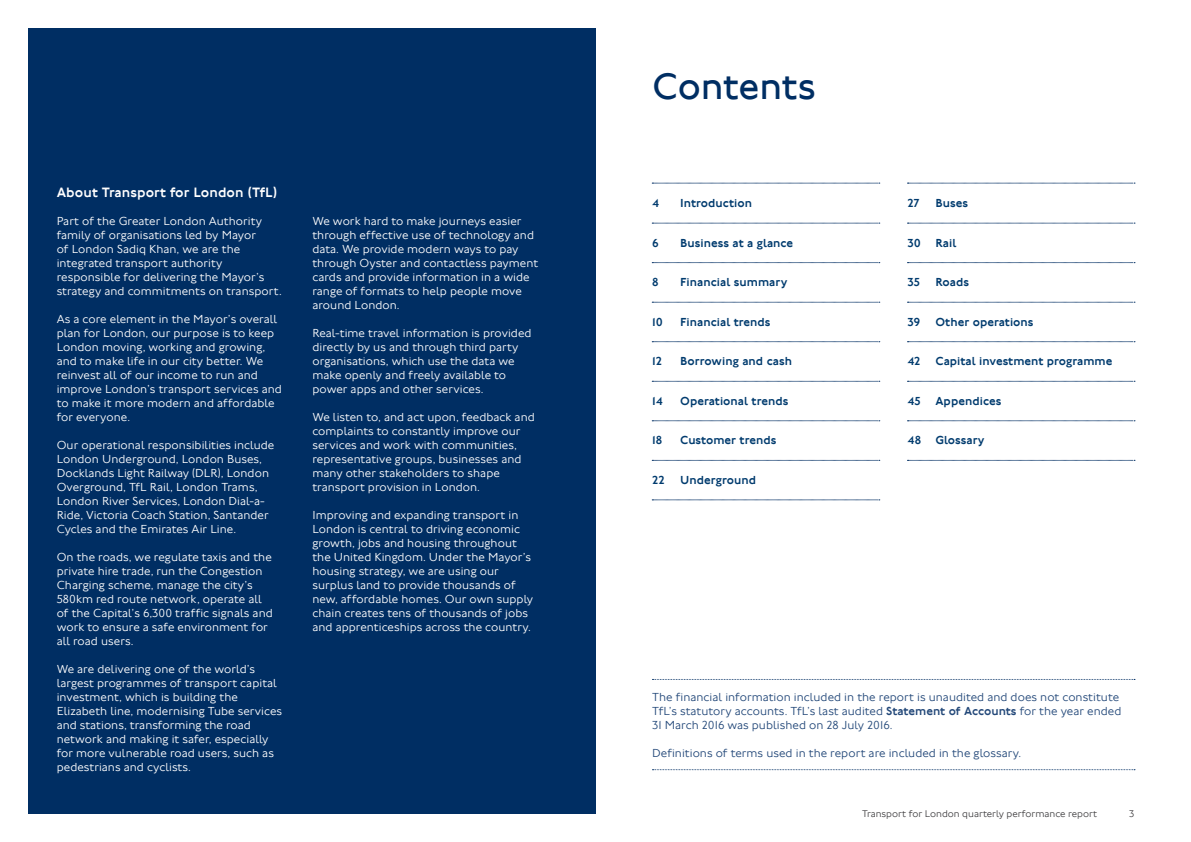
<style>
.page{position:relative;width:1191px;height:842px;background:#fff}
.page>*{position:absolute;margin:0;border:0;box-sizing:border-box;transform-origin:0 0}
.t1{font:38px "Johnston 100";letter-spacing:-.01em;color:#002e63}
.t2{font:500 14px "Johnston 100";letter-spacing:.005em;color:#fff}
.t3{font:300 12px/14px "Johnston 100";letter-spacing:.005em;color:#fff}
.t4{font:300 12px/14px "Johnston 100";letter-spacing:.005em;color:#234879}
.t5{font:500 12px "Johnston 100";letter-spacing:.005em;color:#013b6e}
.t6{font:300 10px "Johnston 100";color:#414042}
.s1{font-weight:500}
</style>
<div class="page">
<div style="left:28px;top:28px;width:567px;height:786px;background:#002e63"></div>
<svg style="left:652px;top:223px;width:227px;height:1px"></svg>
<svg style="left:907px;top:223px;width:228px;height:1px"></svg>
<svg style="left:652px;top:183px;width:227px;height:1px"></svg>
<svg style="left:907px;top:183px;width:228px;height:1px"></svg>
<svg style="left:652px;top:381px;width:227px;height:1px"></svg>
<svg style="left:907px;top:381px;width:228px;height:1px"></svg>
<svg style="left:652px;top:302px;width:227px;height:1px"></svg>
<svg style="left:907px;top:302px;width:228px;height:1px"></svg>
<svg style="left:652px;top:460px;width:227px;height:1px"></svg>
<svg style="left:907px;top:460px;width:228px;height:1px"></svg>
<svg style="left:652px;top:262px;width:227px;height:1px"></svg>
<svg style="left:907px;top:262px;width:228px;height:1px"></svg>
<svg style="left:652px;top:421px;width:227px;height:1px"></svg>
<svg style="left:907px;top:421px;width:228px;height:1px"></svg>
<svg style="left:652px;top:341px;width:227px;height:1px"></svg>
<svg style="left:907px;top:341px;width:228px;height:1px"></svg>
<svg style="left:652px;top:500px;width:227px;height:1px"></svg>
<svg style="left:652px;top:679px;width:483px;height:1px"></svg>
<svg style="left:652px;top:769px;width:483px;height:1px"></svg>
<p class="t2" style="left:57px;top:184px;width:222px">About Transport for London (TfL)</p>
<p class="t3" style="left:57px;top:214px;width:226px">Part of the Greater London Authority family of organisations led by Mayor<br>of London Sadiq Khan, we are the integrated transport authority responsible for delivering the Mayor’s strategy and commitments on transport.</p>
<p class="t3" style="left:57px;top:312px;width:227px">As a core element in the Mayor’s overall plan for London, our purpose is to keep London moving, working and growing, and to make life in our city better. We reinvest all of our income to run and improve London’s transport services and to make it more modern and affordable for everyone.</p>
<p class="t3" style="left:57px;top:438px;width:219px">Our operational responsibilities include London Underground, London Buses, Docklands Light Railway (DLR), London Overground, TfL Rail, London Trams, London River Services, London Dial-a-Ride, Victoria Coach Station, Santander Cycles and the Emirates Air Line.</p>
<p class="t3" style="left:57px;top:550px;width:218px">On the roads, we regulate taxis and the private hire trade, run the Congestion Charging scheme, manage the city’s 580km red route network, operate all of the Capital’s 6,300 traffic signals and work to ensure a safe environment for all road users.</p>
<p class="t3" style="left:57px;top:662px;width:227px">We are delivering one of the world’s largest programmes of transport capital investment, which is building the Elizabeth line, modernising Tube services and stations, transforming the road network and making it safer, especially for more vulnerable road users, such as pedestrians and cyclists.</p>
<p class="t3" style="left:312px;top:214px;width:227px">We work hard to make journeys easier through effective use of technology and data. We provide modern ways to pay through Oyster and contactless payment cards and provide information in a wide range of formats to help people move around London.</p>
<p class="t3" style="left:312px;top:326px;width:221px">Real-time travel information is provided directly by us and through third party organisations, which use the data we make openly and freely available to power apps and other services.</p>
<p class="t3" style="left:312px;top:410px;width:224px">We listen to, and act upon, feedback and complaints to constantly improve our services and work with communities, representative groups, businesses and many other stakeholders to shape transport provision in London.</p>
<p class="t3" style="left:312px;top:508px;width:222px">Improving and expanding transport in London is central to driving economic growth, jobs and housing throughout the United Kingdom. Under the Mayor’s housing strategy, we are using our surplus land to provide thousands of new, affordable homes. Our own supply chain creates tens of thousands of jobs and apprenticeships across the country.</p>
<h1 class="t1" style="left:652px;top:65px;width:165px">Contents</h1>
<p class="t5" style="left:652px;top:197px;width:9px">4</p>
<p class="t5" style="left:680px;top:197px;width:73px">Introduction</p>
<p class="t5" style="left:652px;top:236px;width:8px">6</p>
<p class="t5" style="left:680px;top:236px;width:114px">Business at a glance</p>
<p class="t5" style="left:652px;top:276px;width:8px">8</p>
<p class="t5" style="left:680px;top:276px;width:109px">Financial summary</p>
<p class="t5" style="left:652px;top:315px;width:12px">10</p>
<p class="t5" style="left:680px;top:315px;width:92px">Financial trends</p>
<p class="t5" style="left:652px;top:355px;width:11px">12</p>
<p class="t5" style="left:680px;top:355px;width:113px">Borrowing and cash</p>
<p class="t5" style="left:652px;top:394px;width:12px">14</p>
<p class="t5" style="left:680px;top:394px;width:110px">Operational trends</p>
<p class="t5" style="left:652px;top:434px;width:12px">18</p>
<p class="t5" style="left:680px;top:434px;width:98px">Customer trends</p>
<p class="t5" style="left:652px;top:473px;width:14px">22</p>
<p class="t5" style="left:680px;top:473px;width:77px">Underground</p>
<p class="t5" style="left:907px;top:197px;width:14px">27</p>
<p class="t5" style="left:935px;top:197px;width:34px">Buses</p>
<p class="t5" style="left:907px;top:236px;width:50px">30 Rail</p>
<p class="t5" style="left:907px;top:276px;width:14px">35</p>
<p class="t5" style="left:935px;top:276px;width:35px">Roads</p>
<p class="t5" style="left:907px;top:315px;width:14px">39</p>
<p class="t5" style="left:935px;top:315px;width:100px">Other operations</p>
<p class="t5" style="left:907px;top:355px;width:14px">42</p>
<p class="t5" style="left:935px;top:355px;width:178px">Capital investment programme</p>
<p class="t5" style="left:907px;top:394px;width:95px">45 Appendices</p>
<p class="t5" style="left:907px;top:434px;width:79px">48 Glossary</p>
<p class="t4" style="left:652px;top:690px;width:470px">The financial information included in the report is unaudited and does not constitute<br>TfL’s statutory accounts. TfL’s last audited <span class="s1">Statement of Accounts</span> for the year ended<br>31 March 2016 was published on 28 July 2016.</p>
<p class="t4" style="left:652px;top:746px;width:370px">Definitions of terms used in the report are included in the glossary.</p>
<p class="t6" style="left:862px;top:808px;width:237px">Transport for London quarterly performance report</p>
<p class="t6" style="left:1129px;top:808px;width:7px">3</p>
</div>
